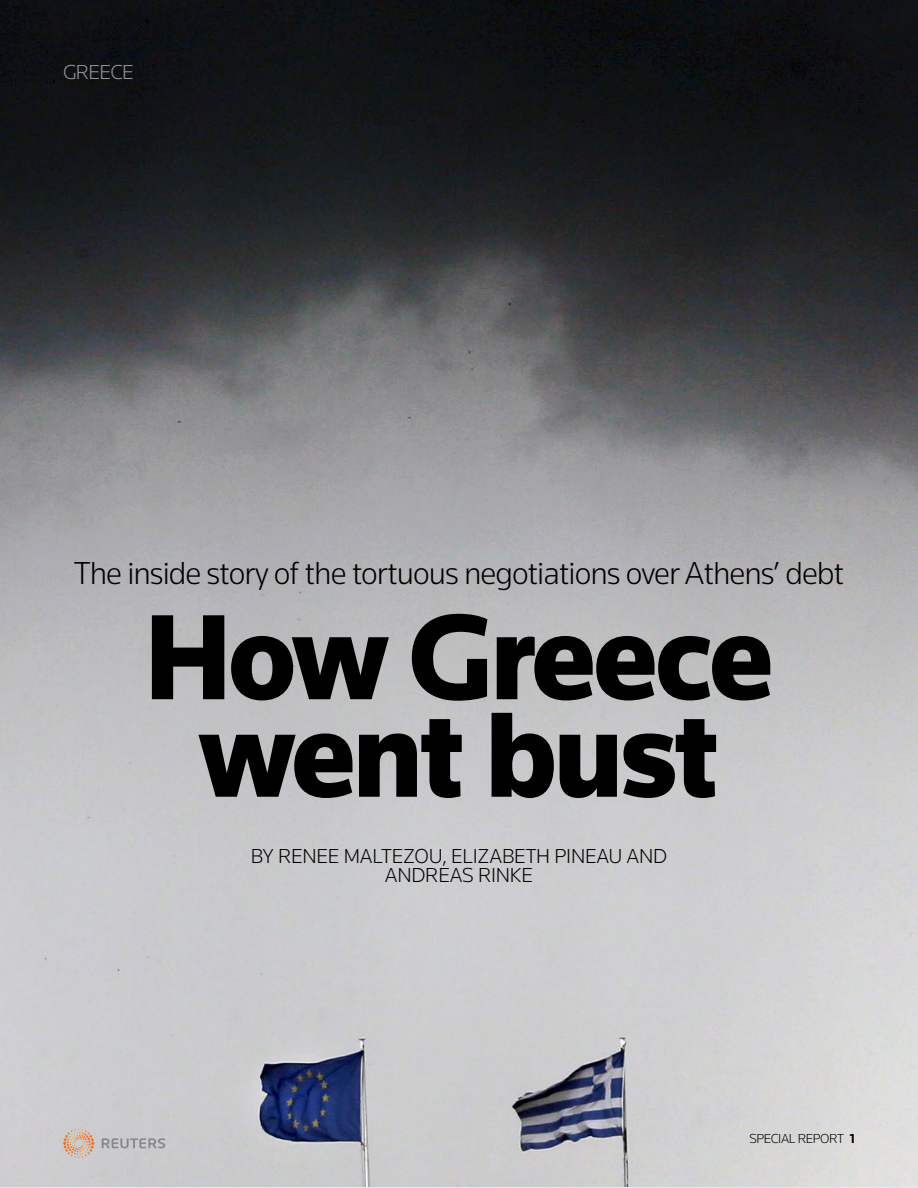
<style>
.page{position:relative;width:918px;height:1188px;background:#fff}
.page>*{position:absolute;margin:0;border:0;box-sizing:border-box;transform-origin:0 0}
.t1{font:900 126px/97.5px "Knowledge";letter-spacing:-.03em;color:#000;text-align:center}
.t2{font:300 33px "Knowledge";letter-spacing:-.03em;color:#000}
.t3{font:300 21px/19.5px "Knowledge";letter-spacing:-.01em;color:#000;text-align:center}
.t4{font:300 21px "Knowledge";letter-spacing:-.03em;color:#939598}
.t5{font:300 13.5px "Knowledge";letter-spacing:-.03em;color:#000}
.s1{font-weight:700}
</style>
<div class="page">
<img style="left:0;top:0;width:918px;height:1186px">
<svg style="left:102px;top:1138px;width:63px;height:10px"></svg>
<svg style="left:63px;top:1129px;width:31px;height:27px"></svg>
<p class="t4" style="left:63px;top:59px;width:72px">GREECE</p>
<p class="t2" style="left:74px;top:552px;width:772px">The inside story of the tortuous negotiations over Athens’ debt</p>
<h1 class="t1" style="left:144px;top:606px;width:631px">How Greece went bust</h1>
<p class="t3" style="left:251px;top:845px;width:418px">BY RENEE MALTEZOU, ELIZABETH PINEAU AND<br>ANDREAS RINKE</p>
<p class="t5" style="left:749px;top:1130px;width:107px">SPECIAL REPORT <span class="s1">1</span></p>
</div>
